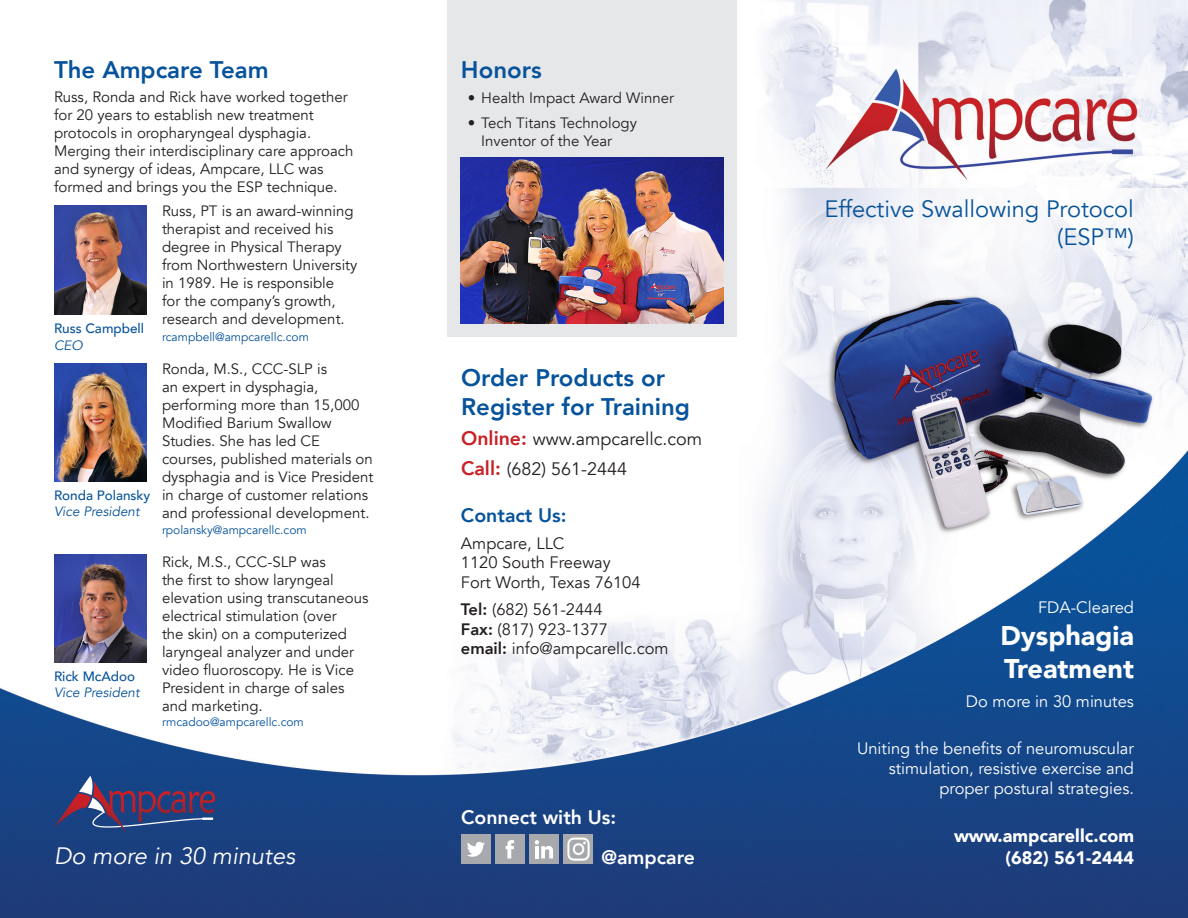
<style>
.page{position:relative;width:1188px;height:918px;background:#fff}
.page>*{position:absolute;margin:0;border:0;box-sizing:border-box;transform-origin:0 0}
.t1{font:900 27px "Avenir";color:#fff}
.Header_1_-_blue{font:800 24px/28.8px "Avenir";color:#06539b}
.t2{font:23.7px "Avenir";color:#06539b}
.t3{font:italic 23.7px "Avenir";color:#fff}
.Connect_with_us{font:800 19.5px "Avenir";color:#fff}
.Header_2_-_blue{font:800 19.5px "Avenir";color:#06539b}
.Header_2_-_red{font:18px "Avenir";color:#231f20}
.white{font:900 18px "Avenir";color:#fff}
.white-2{font:16.5px/19.8px "Avenir";color:#fff;text-align:right}
.t4{font:16.5px "Avenir";color:#231f20}
.t5{font:15px/18px "Avenir";color:#231f20}
.t6{font:500 13.5px/16.2px "Avenir";color:#06539b}
.t7{font:italic 13.5px/16.2px "Avenir";color:#06539b}
.t8{font:12px "Avenir";color:#06539b}
.s1{font-weight:400;font-style:italic}
.s2{font-weight:500;font-style:normal}
.s3{font-weight:800;font-size:19.5px;color:#c82026}
.s4{font-weight:800}
</style>
<div class="page">
<img style="left:0;top:0;width:1188px;height:918px">
<img style="left:54px;top:555px;width:92px;height:108px">
<img style="left:54px;top:363px;width:92px;height:119px">
<img style="left:54px;top:206px;width:92px;height:109px">
<svg style="left:54px;top:776px;width:161px;height:58px;background:#3c457a"></svg>
<div style="left:495px;top:835px;width:30px;height:29px;background:#a8a9ad"></div>
<svg style="left:506px;top:840px;width:8px;height:18px"></svg>
<div style="left:461px;top:835px;width:30px;height:29px;background:#a8a9ad"></div>
<svg style="left:467px;top:842px;width:18px;height:15px"></svg>
<div style="left:529px;top:835px;width:30px;height:29px;background:#a8a9ad"></div>
<div style="left:564px;top:835px;width:29px;height:29px;background:#a8a9ad"></div>
<img style="left:567px;top:837px;width:23px;height:24px">
<svg style="left:535px;top:840px;width:18px;height:18px"></svg>
<div style="left:447px;top:0;width:290px;height:336px;background:#e6e7e9"></div>
<img style="left:461px;top:158px;width:262px;height:165px">
<p class="Header_1_-_blue" style="left:54px;top:55px;width:216px">The Ampcare Team</p>
<p class="t5" style="left:54px;top:88px;width:301px">Russ, Ronda and Rick have worked together for 20 years to establish new treatment protocols in oropharyngeal dysphagia.<br>Merging their interdisciplinary care approach and synergy of ideas, Ampcare, LLC was formed and brings you the ESP technique.</p>
<p class="t5" style="left:162px;top:203px;width:197px">Russ, PT is an award-winning therapist and received his degree in Physical Therapy from Northwestern University in 1989. He is responsible<br>for the company’s growth, research and development.</p>
<p class="t8" style="left:162px;top:330px;width:148px">rcampbell@ampcarellc.com</p>
<p class="t5" style="left:162px;top:360px;width:213px">Ronda, M.S., CCC-SLP is<br>an expert in dysphagia, performing more than 15,000<br>Modified Barium Swallow<br>Studies. She has led CE courses, published materials on dysphagia and is Vice President in charge of customer relations and professional development.</p>
<p class="t8" style="left:162px;top:523px;width:146px">rpolansky@ampcarellc.com</p>
<p class="t5" style="left:162px;top:554px;width:208px">Rick, M.S., CCC-SLP was<br>the first to show laryngeal elevation using transcutaneous electrical stimulation (over<br>the skin) on a computerized laryngeal analyzer and under video fluoroscopy. He is Vice<br>President in charge of sales and marketing.</p>
<p class="t8" style="left:162px;top:715px;width:143px">rmcadoo@ampcarellc.com</p>
<p class="t6" style="left:54px;top:320px;width:91px">Russ Campbell</p>
<p class="t7" style="left:54px;top:337px;width:30px">CEO</p>
<p class="t6" style="left:54px;top:487px;width:98px">Ronda Polansky<br><span class="s1">Vice President</span></p>
<p class="t7" style="left:54px;top:669px;width:87px"><span class="s2">Rick McAdoo<br></span>Vice President</p>
<p class="t3" style="left:54px;top:842px;width:243px">Do more in 30 minutes</p>
<p class="Header_1_-_blue" style="left:461px;top:55px;width:82px">Honors</p>
<p class="t5" style="left:468px;top:89px;width:208px">• Health Impact Award Winner</p>
<p class="t5" style="left:481px;top:114px;width:157px;text-indent:-14px">• Tech Titans Technology<br>Inventor of the Year</p>
<p class="Header_1_-_blue" style="left:461px;top:364px;width:230px">Order Products or<br>Register for Training</p>
<p class="Header_2_-_red" style="left:461px;top:428px;width:242px"><span class="s3">Online:</span> www.ampcarellc.com</p>
<p class="Header_2_-_red" style="left:461px;top:458px;width:167px"><span class="s3">Call:</span> (682) 561-2444</p>
<p class="Header_2_-_blue" style="left:461px;top:500px;width:107px">Contact Us:</p>
<p class="t4" style="left:461px;top:533px;width:105px">Ampcare, LLC</p>
<p class="t4" style="left:461px;top:553px;width:151px">1120 South Freeway</p>
<p class="t4" style="left:461px;top:573px;width:181px">Fort Worth, Texas 76104</p>
<p class="t4" style="left:461px;top:599px;width:143px"><span class="s4">Tel:</span> (682) 561-2444</p>
<p class="t4" style="left:461px;top:619px;width:149px"><span class="s4">Fax:</span> (817) 923-1377</p>
<p class="t4" style="left:461px;top:639px;width:209px"><span class="s4">email:</span> info@ampcarellc.com</p>
<p class="Connect_with_us" style="left:461px;top:803px;width:157px">Connect with Us:</p>
<p class="Connect_with_us" style="left:602px;top:842px;width:95px">@ampcare</p>
<p class="t2" style="left:824px;top:194px;width:311px">Effective Swallowing Protocol</p>
<p class="t2" style="left:1057px;top:223px;width:78px">(ESP™)</p>
<p class="white-2" style="left:1038px;top:598px;width:97px">FDA-Cleared</p>
<p class="t1" style="left:1000px;top:613px;width:135px">Dysphagia</p>
<p class="t1" style="left:1004px;top:645px;width:131px">Treatment</p>
<p class="white-2" style="left:966px;top:691px;width:170px">Do more in 30 minutes</p>
<p class="white-2" style="left:857px;top:739px;width:278px">Uniting the benefits of neuromuscular stimulation, resistive exercise and proper postural strategies.</p>
<p class="white" style="left:954px;top:821px;width:181px">www.ampcarellc.com</p>
<p class="white" style="left:1005px;top:842px;width:130px">(682) 561-2444</p>
</div>
